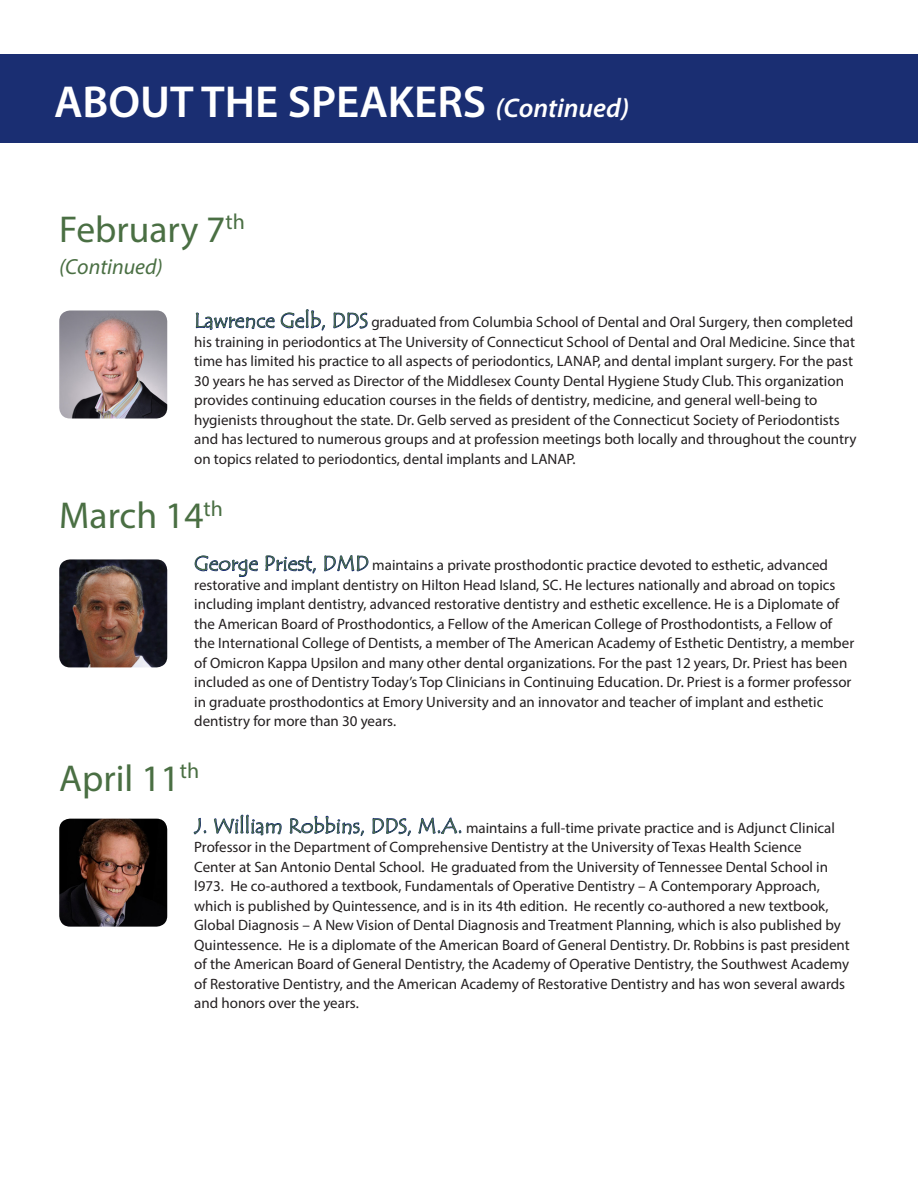
<style>
.page{position:relative;width:918px;height:1188px;background:#fff}
.page>*{position:absolute;margin:0;border:0;box-sizing:border-box;transform-origin:0 0}
.t1{font:600 45px "Myriad Pro";color:#fff}
.t2{font:37.5px "Myriad Pro";color:#4a6f43}
.t3{font:italic 21.9px "Myriad Pro";color:#4a6f43}
.t4{font:15px/19.5px "Myriad Pro";color:#231f20}
.s1{font-style:italic;font-size:27px}
.s2{font-family:"Tempus Sans ITC";font-size:21px;color:#4a6f43}
</style>
<div class="page">
<svg style="left:196px;top:309px;width:129px;height:22px"></svg>
<svg style="left:333px;top:312px;width:35px;height:17px"></svg>
<svg style="left:194px;top:555px;width:64px;height:22px"></svg>
<svg style="left:265px;top:555px;width:51px;height:19px"></svg>
<svg style="left:324px;top:555px;width:45px;height:17px"></svg>
<svg style="left:193px;top:818px;width:14px;height:17px"></svg>
<svg style="left:214px;top:814px;width:68px;height:22px"></svg>
<svg style="left:290px;top:815px;width:74px;height:21px"></svg>
<svg style="left:372px;top:817px;width:39px;height:19px"></svg>
<svg style="left:418px;top:817px;width:44px;height:17px"></svg>
<img style="left:59px;top:819px;width:108px;height:108px">
<img style="left:59px;top:559px;width:108px;height:108px">
<div style="left:0;top:54px;width:918px;height:89px;background:#1a2e72"></div>
<img style="left:59px;top:310px;width:108px;height:108px">
<p class="t1" style="left:54px;top:73px;width:577px">ABOUT THE SPEAKERS <span class="s1">(Continued)</span></p>
<p class="t2" style="left:59px;top:206px;width:187px">February 7<sup>th</sup></p>
<p class="t3" style="left:59px;top:253px;width:105px">(Continued)</p>
<p class="t4" style="left:194px;top:312px;width:664px"><span class="s2">Lawrence Gelb, DDS</span> graduated from Columbia School of Dental and Oral Surgery, then completed his training in periodontics at The University of Connecticut School of Dental and Oral Medicine. Since that time has limited his practice to all aspects of periodontics, LANAP, and dental implant surgery. For the past 30 years he has served as Director of the Middlesex County Dental Hygiene Study Club. This organization provides continuing education courses in the fields of dentistry, medicine, and general well-being to hygienists throughout the state. Dr. Gelb served as president of the Connecticut Society of Periodontists and has lectured to numerous groups and at profession meetings both locally and throughout the country on topics related to periodontics, dental implants and LANAP.</p>
<p class="t2" style="left:59px;top:493px;width:165px">March 14<sup>th</sup></p>
<p class="t4" style="left:194px;top:555px;width:661px"><span class="s2">George Priest, DMD</span> maintains a private prosthodontic practice devoted to esthetic, advanced restorative and implant dentistry on Hilton Head Island, SC. He lectures nationally and abroad on topics including implant dentistry, advanced restorative dentistry and esthetic excellence. He is a Diplomate of the American Board of Prosthodontics, a Fellow of the American College of Prosthodontists, a Fellow of the International College of Dentists, a member of The American Academy of Esthetic Dentistry, a member of Omicron Kappa Upsilon and many other dental organizations. For the past 12 years, Dr. Priest has been included as one of Dentistry Today’s Top Clinicians in Continuing Education. Dr. Priest is a former professor in graduate prosthodontics at Emory University and an innovator and teacher of implant and esthetic dentistry for more than 30 years.</p>
<p class="t2" style="left:59px;top:755px;width:142px">April 11<sup>th</sup></p>
<p class="t4" style="left:194px;top:818px;width:657px"><span class="s2">J. William Robbins, DDS, M.A.</span> maintains a full-time private practice and is Adjunct Clinical Professor in the Department of Comprehensive Dentistry at the University of Texas Health Science<br>Center at San Antonio Dental School. He graduated from the University of Tennessee Dental School in l973. He co-authored a textbook, Fundamentals of Operative Dentistry – A Contemporary Approach, which is published by Quintessence, and is in its 4th edition. He recently co-authored a new textbook, Global Diagnosis – A New Vision of Dental Diagnosis and Treatment Planning, which is also published by Quintessence. He is a diplomate of the American Board of General Dentistry. Dr. Robbins is past president of the American Board of General Dentistry, the Academy of Operative Dentistry, the Southwest Academy of Restorative Dentistry, and the American Academy of Restorative Dentistry and has won several awards and honors over the years.</p>
</div>
